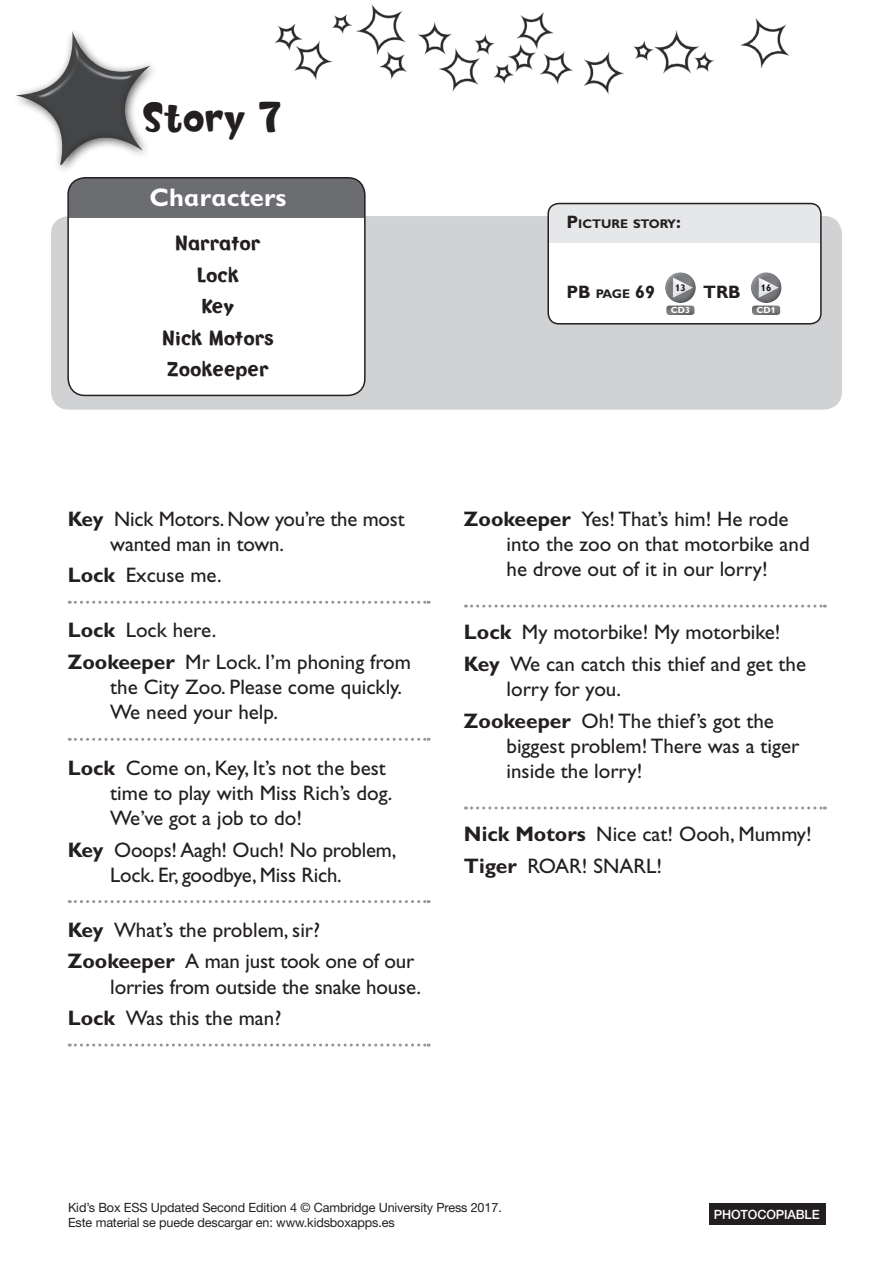
<style>
.page{position:relative;width:893px;height:1263px;background:#fff}
.page>*{position:absolute;margin:0;border:0;box-sizing:border-box;transform-origin:0 0}
.t1{font:40.5px "Softie";letter-spacing:-.005em;color:#231f20}
.t2{font:700 25.5px "Gill Sans Infant Std";color:#fff}
.t3{font:21px/25.2px "Gill Sans Std";color:#231f20}
.t4{font:21px/31.5px "Roger";color:#231f20;text-align:center}
.t5{font:700 18px "Gill Sans Std";color:#231f20}
.t6{font:12.75px/15.3px "Helvetica Neue LT Std";letter-spacing:-.01em;color:#231f20}
.t7{font:500 12.75px "Helvetica Neue LT Std";letter-spacing:-.01em;color:#fff}
.t8{font:700 12.6px "Gill Sans Std";color:#231f20}
.t9{font:700 9px "Gill Sans Infant Std";color:#fff}
.s1{font-size:18px}
.s2{font-size:12.6px}
.s3{font-weight:700}
</style>
<div class="page">
<div style="left:11px;top:26px;width:149px;height:149px;background:#231f20;opacity:.75"></div>
<img style="left:16px;top:32px;width:57px;height:65px">
<div style="left:709px;top:1203px;width:117px;height:21px;background:#231f20"></div>
<img style="left:274px;top:4px;width:516px;height:91px">
<div style="left:51px;top:216px;width:791px;height:194px;background:#d1d2d4;border-radius:18px"></div>
<svg style="left:69px;top:601px;width:360px;height:3px"></svg>
<svg style="left:69px;top:738px;width:360px;height:3px"></svg>
<svg style="left:69px;top:900px;width:360px;height:3px"></svg>
<svg style="left:69px;top:1043px;width:360px;height:3px"></svg>
<svg style="left:465px;top:604px;width:360px;height:3px"></svg>
<svg style="left:465px;top:806px;width:360px;height:3px"></svg>
<div style="left:68px;top:178px;width:297px;height:40px;background:#6c6d70"></div>
<div style="left:70px;top:218px;width:295px;height:177px;background:#fff"></div>
<div style="left:67px;top:177px;width:299px;height:219px;border:2px solid #231f20;border-radius:17px"></div>
<div style="left:549px;top:204px;width:272px;height:39px;background:#e6e7e9"></div>
<svg style="left:549px;top:243px;width:271px;height:81px;background:#f6f6f6"></svg>
<div style="left:758px;top:276px;width:23px;height:12px;background:#fff;opacity:.75"></div>
<div style="left:758px;top:281px;width:23px;height:19px;background:#fff;opacity:.75"></div>
<div style="left:547px;top:203px;width:275px;height:121px;border:2px solid #231f20;border-radius:11px"></div>
<h1 class="t1" style="left:142px;top:92px;width:143px">Story 7</h1>
<p class="t2" style="left:149px;top:182px;width:138px">Characters</p>
<p class="t4" style="left:162px;top:227px;width:113px">Narrator<br>Lock<br>Key<br>Nick Motors<br>Zookeeper</p>
<p class="t8" style="left:566px;top:216px;width:116px"><span class="s1">P</span>ICTURE STORY<span class="s1">:</span></p>
<p class="t5" style="left:566px;top:282px;width:121px">PB <span class="s2">PAGE</span> 69 <sup>13</sup></p>
<p class="t9" style="left:671px;top:305px;width:21px">CD3</p>
<p class="t5" style="left:703px;top:282px;width:70px">TRB <sup>16</sup></p>
<p class="t9" style="left:757px;top:305px;width:21px">CD1</p>
<p class="t3" style="left:110px;top:506px;width:296px;text-indent:-43px"><span class="s3">Key</span> Nick Motors. Now you’re the most wanted man in town.</p>
<p class="t3" style="left:68px;top:563px;width:155px"><span class="s3">Lock</span> Excuse me.</p>
<p class="t3" style="left:68px;top:615px;width:345px;line-height:31.7px"><span class="s3">Lock</span> Lock here.<br><span class="s3">Zookeeper</span> Mr Lock. I’m phoning from</p>
<p class="t3" style="left:110px;top:675px;width:293px">the City Zoo. Please come quickly.<br>We need your help.</p>
<p class="t3" style="left:110px;top:755px;width:284px;text-indent:-43px"><span class="s3">Lock</span> Come on, Key, It’s not the best time to play with Miss Rich’s dog.<br>We’ve got a job to do!</p>
<p class="t3" style="left:68px;top:837px;width:330px;text-align:center"><span class="s3">Key</span> Ooops! Aagh! Ouch! No problem,<br>Lock. Er, goodbye, Miss Rich.</p>
<p class="t3" style="left:68px;top:914px;width:348px;line-height:31.7px"><span class="s3">Key</span> What’s the problem, sir?<br><span class="s3">Zookeeper</span> A man just took one of our</p>
<p class="t3" style="left:68px;top:971px;width:355px;line-height:31.7px;text-indent:43px">lorries from outside the snake house.<br><span class="s3">Lock</span> Was this the man?</p>
<p class="t3" style="left:506px;top:506px;width:305px;text-indent:-43px"><span class="s3">Zookeeper</span> Yes! That’s him! He rode into the zoo on that motorbike and he drove out of it in our lorry!</p>
<p class="t3" style="left:464px;top:616px;width:344px;line-height:31.7px"><span class="s3">Lock</span> My motorbike! My motorbike!<br><span class="s3">Key</span> We can catch this thief and get the</p>
<p class="t3" style="left:464px;top:673px;width:311px;line-height:31.7px;text-indent:43px">lorry for you.<br><span class="s3">Zookeeper</span> Oh! The thief’s got the</p>
<p class="t3" style="left:506px;top:733px;width:294px">biggest problem! There was a tiger inside the lorry!</p>
<p class="t3" style="left:464px;top:818px;width:349px;line-height:31.7px"><span class="s3">Nick Motors</span> Nice cat! Oooh, Mummy!<br><span class="s3">Tiger</span> ROAR! SNARL!</p>
<p class="t6" style="left:68px;top:1200px;width:435px">Kid’s Box ESS Updated Second Edition 4 © Cambridge University Press 2017.<br>Este material se puede descargar en: www.kidsboxapps.es</p>
<p class="t7" style="left:714px;top:1206px;width:107px">PHOTOCOPIABLE</p>
</div>
